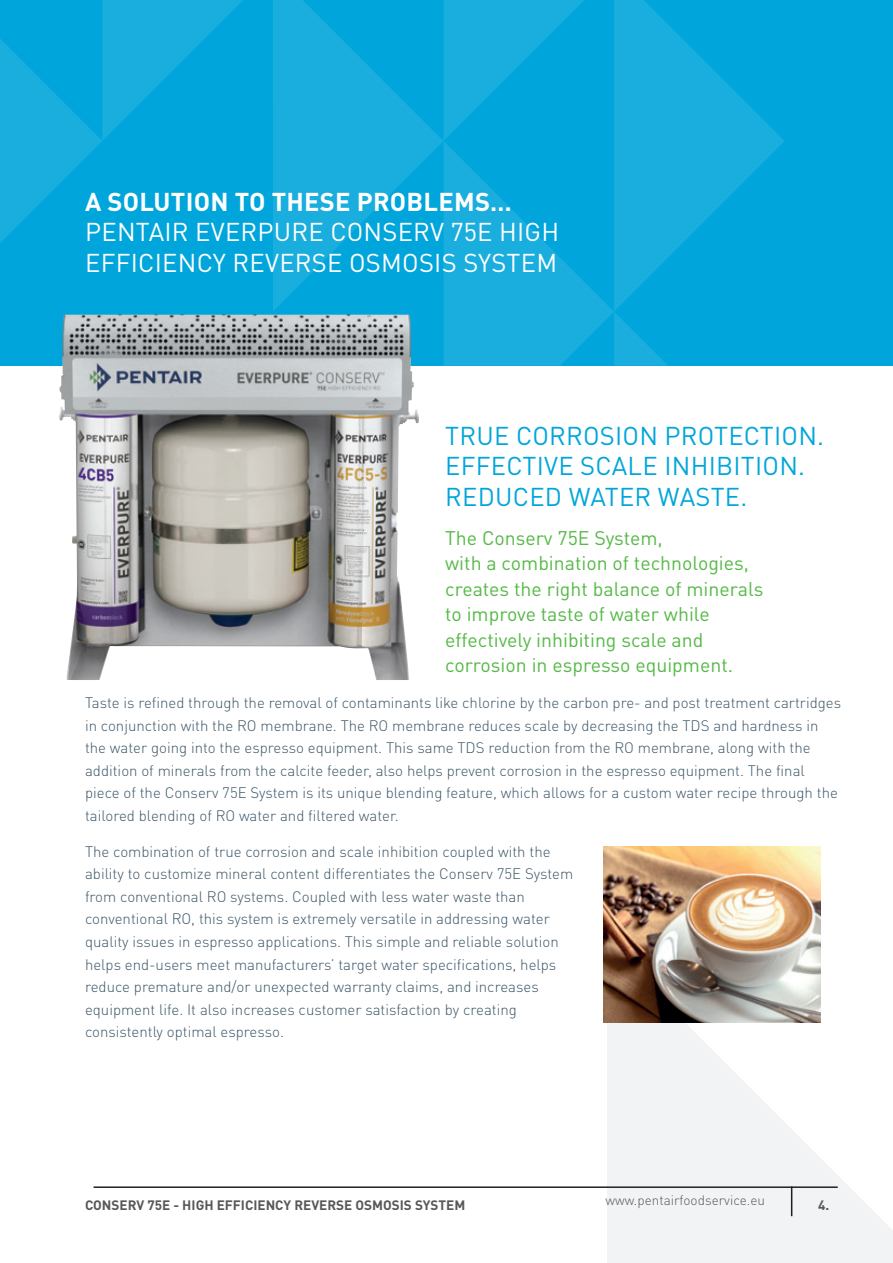
<style>
.page{position:relative;width:893px;height:1263px;background:#fff}
.page>*{position:absolute;margin:0;border:0;box-sizing:border-box;transform-origin:0 0}
.t1{font:25.5px/30.6px "DIN Pro";letter-spacing:.01em;color:#00a6db}
.t2{font:25.5px/30.6px "DIN Pro";letter-spacing:.01em;color:#fff}
.t3{font:700 25.5px "DIN Pro";letter-spacing:.01em;color:#fff}
.t4{font:19.5px/25.5px "DIN Pro";color:#56b947}
.t5{font:300 15px/22.5px "DIN Pro";color:#3b5566}
.t6{font:700 13.5px "DIN Pro";color:#57585a}
.t7{font:300 13.5px "DIN Pro";color:#57585a}
</style>
<div class="page">
<div style="left:0;top:0;width:893px;height:366px;background:#00a6db"></div>
<svg style="left:0;top:39px;width:102px;height:204px"></svg>
<svg style="left:102px;top:0;width:342px;height:311px"></svg>
<svg style="left:444px;top:0;width:340px;height:257px;fill:#17aede"></svg>
<svg style="left:444px;top:141px;width:224px;height:225px;fill:#19aede"></svg>
<svg style="left:607px;top:1023px;width:286px;height:240px;fill:#f2f3f4"></svg>
<hr style="left:94px;top:1186px;width:744px;height:2px;background:#231f20">
<hr style="left:791px;top:1186px;width:1px;height:30px;background:#231f20">
<img style="left:59px;top:315px;width:360px;height:365px">
<img style="left:604px;top:846px;width:217px;height:177px">
<h1 class="t3" style="left:85px;top:180px;width:428px">A SOLUTION TO THESE PROBLEMS…</h1>
<h1 class="t2" style="left:85px;top:214px;width:475px">PENTAIR EVERPURE CONSERV 75E HIGH<br>EFFICIENCY REVERSE OSMOSIS SYSTEM</h1>
<h1 class="t1" style="left:445px;top:418px;width:380px">TRUE CORROSION PROTECTION.<br>EFFECTIVE SCALE INHIBITION.<br>REDUCED WATER WASTE.</h1>
<h2 class="t4" style="left:445px;top:523px;width:320px">The Conserv 75E System,<br>with a combination of technologies, creates the right balance of minerals to improve taste of water while effectively inhibiting scale and corrosion in espresso equipment.</h2>
<p class="t5" style="left:85px;top:690px;width:758px">Taste is refined through the removal of contaminants like chlorine by the carbon pre- and post treatment cartridges in conjunction with the RO membrane. The RO membrane reduces scale by decreasing the TDS and hardness in the water going into the espresso equipment. This same TDS reduction from the RO membrane, along with the addition of minerals from the calcite feeder, also helps prevent corrosion in the espresso equipment. The final piece of the Conserv 75E System is its unique blending feature, which allows for a custom water recipe through the tailored blending of RO water and filtered water.</p>
<p class="t5" style="left:85px;top:839px;width:490px">The combination of true corrosion and scale inhibition coupled with the ability to customize mineral content differentiates the Conserv 75E System from conventional RO systems. Coupled with less water waste than conventional RO, this system is extremely versatile in addressing water quality issues in espresso applications. This simple and reliable solution helps end-users meet manufacturers’ target water specifications, helps reduce premature and/or unexpected warranty claims, and increases equipment life. It also increases customer satisfaction by creating consistently optimal espresso.</p>
<p class="t6" style="left:85px;top:1193px;width:382px">CONSERV 75E - HIGH EFFICIENCY REVERSE OSMOSIS SYSTEM</p>
<p class="t7" style="left:606px;top:1190px;width:161px">www.pentairfoodservice.eu</p>
<p class="t6" style="left:818px;top:1193px;width:13px">4.</p>
</div>
